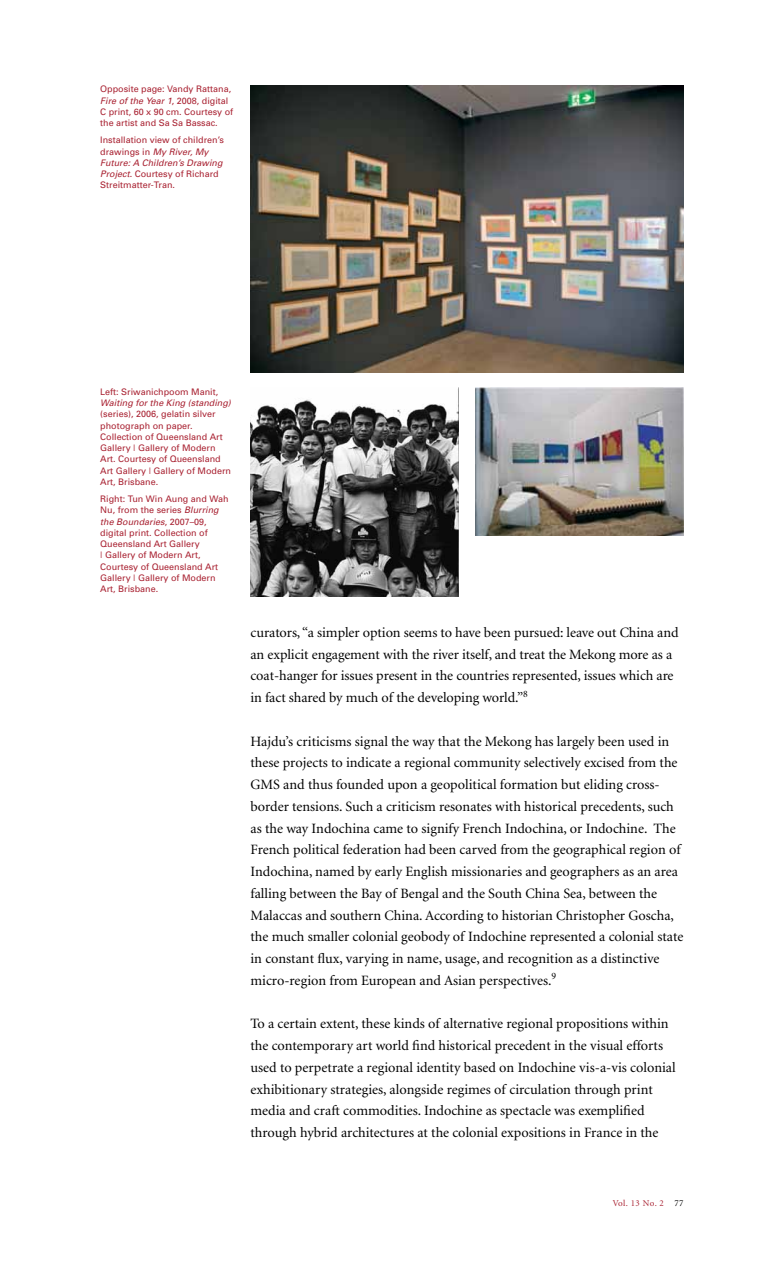
<style>
.page{position:relative;width:757px;height:1263px;background:#fff}
.page>*{position:absolute;margin:0;border:0;box-sizing:border-box;transform-origin:0 0}
.t1{font:14.25px/21.8px "Minion";color:#000}
.t2{font:9px/11.2px "Univers";color:#a92232}
.t3{font:italic 9px "Univers";color:#a92232}
.t4{font:9px "Minion";letter-spacing:.05em;color:#a92232}
.s1{font-style:italic}
.s2{color:#000}
</style>
<div class="page">
<img style="left:250px;top:399px;width:208px;height:197px">
<img style="left:475px;top:388px;width:208px;height:148px">
<img style="left:250px;top:85px;width:433px;height:288px">
<p class="t2" style="left:100px;top:83px;width:135px">Opposite page: Vandy Rattana,<br><span class="s1">Fire of the Year 1</span>, 2008, digital<br>C print, 60 x 90 cm. Courtesy of the artist and Sa Sa Bassac.</p>
<p class="t2" style="left:100px;top:134px;width:125px">Installation view of children’s drawings in <span class="s1">My River, My<br>Future: A Children’s Drawing<br>Project</span>. Courtesy of Richard<br>Streitmatter-Tran.</p>
<p class="t2" style="left:100px;top:386px;width:120px">Left: Sriwanichpoom Manit,</p>
<p class="t3" style="left:100px;top:397px;width:132px">Waiting for the King (standing)</p>
<p class="t2" style="left:100px;top:408px;width:132px">(series), 2006, gelatin silver photograph on paper.<br>Collection of Queensland Art<br>Gallery | Gallery of Modern<br>Art. Courtesy of Queensland<br>Art Gallery | Gallery of Modern<br>Art, Brisbane.</p>
<p class="t2" style="left:100px;top:493px;width:130px">Right: Tun Win Aung and Wah<br>Nu, from the series <span class="s1">Blurring the Boundaries</span>, 2007–09, digital print. Collection of<br>Queensland Art Gallery<br>| Gallery of Modern Art,<br>Courtesy of Queensland Art<br>Gallery | Gallery of Modern<br>Art, Brisbane.</p>
<p class="t1" style="left:250px;top:622px;width:430px">curators, “a simpler option seems to have been pursued: leave out China and an explicit engagement with the river itself, and treat the Mekong more as a coat-hanger for issues present in the countries represented, issues which are in fact shared by much of the developing world.”<sup>8</sup></p>
<p class="t1" style="left:250px;top:731px;width:434px">Hajdu’s criticisms signal the way that the Mekong has largely been used in these projects to indicate a regional community selectively excised from the GMS and thus founded upon a geopolitical formation but eliding cross&shy;border tensions. Such a criticism resonates with historical precedents, such as the way Indochina came to signify French Indochina, or Indochine. The French political federation had been carved from the geographical region of Indochina, named by early English missionaries and geographers as an area falling between the Bay of Bengal and the South China Sea, between the Malaccas and southern China. According to historian Christopher Goscha, the much smaller colonial geobody of Indochine represented a colonial state in constant flux, varying in name, usage, and recognition as a distinctive micro-region from European and Asian perspectives.<sup>9</sup></p>
<p class="t1" style="left:250px;top:1013px;width:427px">To a certain extent, these kinds of alternative regional propositions within the contemporary art world find historical precedent in the visual efforts used to perpetrate a regional identity based on Indochine vis-a-vis colonial exhibitionary strategies, alongside regimes of circulation through print media and craft commodities. Indochine as spectacle was exemplified through hybrid architectures at the colonial expositions in France in the</p>
<p class="t4" style="left:613px;top:1199px;width:72px">Vol. 13 No. 2 <span class="s2">77</span></p>
</div>
